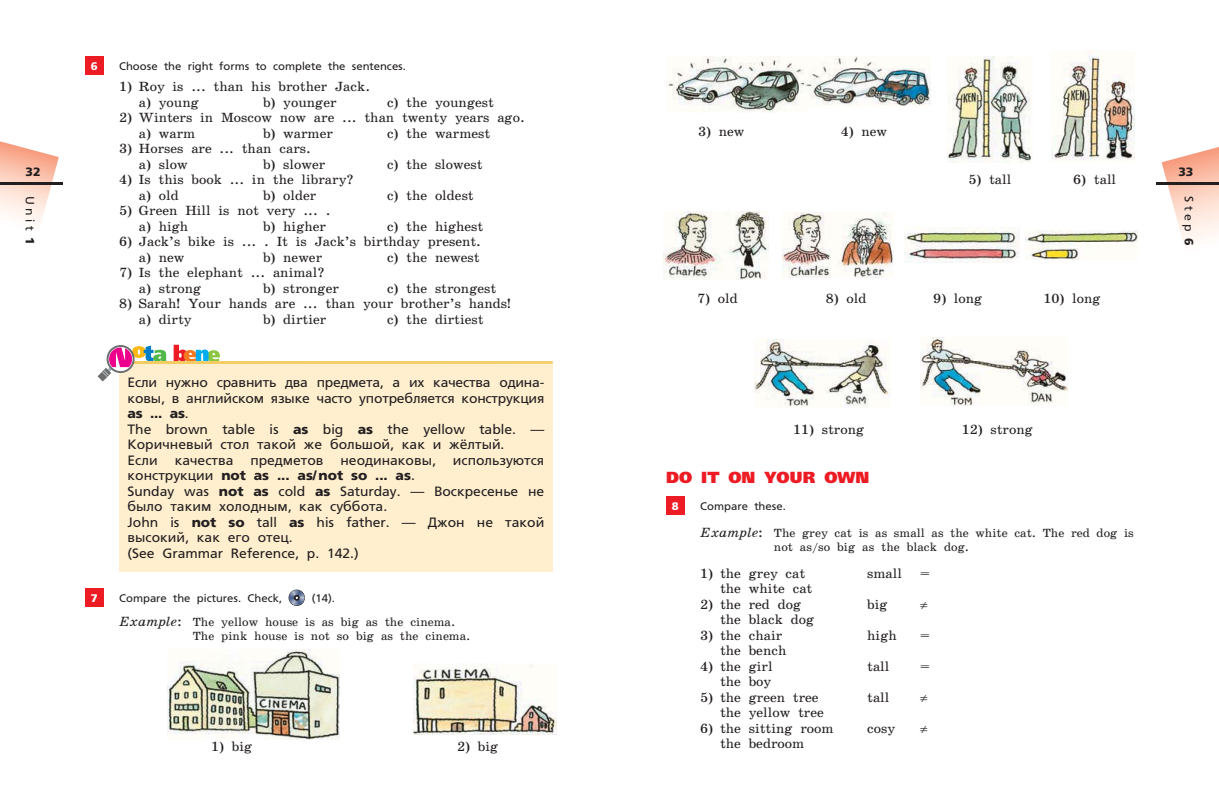
<style>
.page{position:relative;width:1219px;height:808px;background:#fff}
.page>*{position:absolute;margin:0;border:0;box-sizing:border-box;transform-origin:0 0}
.t1{font:800 16px "Free Set";color:#ed1c24}
.t2{font:13.5px/15.5px "School Book San Pin";color:#231f20}
.t3{font:13.5px/15.5px "Free Set San Pin";color:#231f20}
.t4{font:13.5px "Free Set Bold San Pin";color:#231f20}
.t5{font:12px/14px "School Book San Pin";color:#231f20}
.t6{font:12px "Free Set San Pin";letter-spacing:.3em;color:#231f20}
.t7{font:12px "Free Set Bold San Pin";color:#231f20}
.t8{font:11px "Free Set San Pin";color:#231f20}
.t9{font:11px "Free Set Bold San Pin";color:#fff}
.s1{font-family:"Free Set Bold San Pin"}
.s2{font-family:"Free Set San Pin"}
.s3{font-style:italic;font-size:13.5px}
.s4{font-size:13.5px}
</style>
<div class="page">
<svg style="left:0;top:141px;width:59px;height:82px"></svg>
<hr style="left:0;top:182px;width:62px;height:2px;background:#231f20">
<div style="left:85px;top:57px;width:18px;height:18px;background:#ed1c24"></div>
<div style="left:119px;top:364px;width:434px;height:208px;background:#ffefcf"></div>
<div style="left:85px;top:588px;width:18px;height:19px;background:#ed1c24"></div>
<svg style="left:289px;top:590px;width:16px;height:16px"></svg>
<svg style="left:174px;top:345px;width:46px;height:16px"></svg>
<hr style="left:119px;top:361px;width:434px;height:3px;background:#f3cc63">
<svg style="left:98px;top:345px;width:68px;height:36px"></svg>
<img style="left:167px;top:650px;width:173px;height:90px">
<img style="left:414px;top:664px;width:142px;height:70px">
<svg style="left:1162px;top:147px;width:57px;height:95px"></svg>
<hr style="left:1157px;top:182px;width:62px;height:2px;background:#231f20">
<img style="left:666px;top:57px;width:139px;height:55px">
<img style="left:805px;top:57px;width:126px;height:50px">
<img style="left:947px;top:57px;width:85px;height:105px">
<img style="left:1052px;top:51px;width:82px;height:109px">
<img style="left:905px;top:228px;width:114px;height:34px">
<img style="left:1025px;top:230px;width:112px;height:30px">
<img style="left:663px;top:211px;width:105px;height:68px">
<img style="left:782px;top:212px;width:111px;height:66px">
<img style="left:755px;top:339px;width:135px;height:67px">
<img style="left:921px;top:337px;width:147px;height:68px">
<div style="left:666px;top:496px;width:19px;height:19px;background:#ed1c24"></div>
<p class="t7" style="left:26px;top:167px;width:17px">32</p>
<p class="t6" style="left:35px;top:196px;width:51px;rotate:90deg">Unit <span class="s1">1</span></p>
<p class="t9" style="left:91px;top:62px;width:8px">6</p>
<p class="t8" style="left:119px;top:62px;width:288px">Choose the right forms to complete the sentences.</p>
<p class="t2" style="left:139px;top:80px;width:233px;text-indent:-20px">1) Roy is ... than his brother Jack. a) young</p>
<p class="t2" style="left:263px;top:96px;width:75px">b) younger</p>
<p class="t2" style="left:387px;top:96px;width:108px">c) the youngest</p>
<p class="t2" style="left:139px;top:111px;width:387px;text-indent:-20px">2) Winters in Moscow now are ... than twenty years ago. a) warm</p>
<p class="t2" style="left:263px;top:127px;width:71px">b) warmer</p>
<p class="t2" style="left:387px;top:127px;width:105px">c) the warmest</p>
<p class="t2" style="left:139px;top:142px;width:174px;text-indent:-20px">3) Horses are ... than cars. a) slow</p>
<p class="t2" style="left:263px;top:158px;width:64px">b) slower</p>
<p class="t2" style="left:387px;top:158px;width:97px">c) the slowest</p>
<p class="t2" style="left:139px;top:173px;width:216px;text-indent:-20px">4) Is this book ... in the library? a) old</p>
<p class="t2" style="left:263px;top:189px;width:55px">b) older</p>
<p class="t2" style="left:387px;top:189px;width:88px">c) the oldest</p>
<p class="t2" style="left:139px;top:204px;width:193px;text-indent:-20px">5) Green Hill is not very ... . a) high</p>
<p class="t2" style="left:263px;top:220px;width:65px">b) higher</p>
<p class="t2" style="left:387px;top:220px;width:98px">c) the highest</p>
<p class="t2" style="left:139px;top:235px;width:344px;text-indent:-20px">6) Jack’s bike is ... . It is Jack’s birthday present. a) new</p>
<p class="t2" style="left:263px;top:251px;width:61px">b) newer</p>
<p class="t2" style="left:387px;top:251px;width:94px">c) the newest</p>
<p class="t2" style="left:139px;top:266px;width:187px;text-indent:-20px">7) Is the elephant ... animal? a) strong</p>
<p class="t2" style="left:263px;top:282px;width:77px">b) stronger</p>
<p class="t2" style="left:387px;top:282px;width:111px">c) the strongest</p>
<p class="t2" style="left:139px;top:297px;width:373px;text-indent:-20px">8) Sarah! Your hands are ... than your brother’s hands! a) dirty</p>
<p class="t2" style="left:263px;top:313px;width:65px">b) dirtier</p>
<p class="t2" style="left:387px;top:313px;width:98px">c) the dirtiest</p>
<p class="t3" style="left:128px;top:376px;width:418px">Если нужно сравнить два предмета, а их качества оди на&shy;ковы, в английском языке часто употребляется конструкция</p>
<p class="t4" style="left:128px;top:408px;width:63px">as ... as<span class="s2">.</span></p>
<p class="t3" style="left:128px;top:422px;width:418px">The brown table is <span class="s1">as</span> big <span class="s1">as</span> the yellow table. —<br>Коричневый стол такой же большой, как и жёлтый.<br>Если</p>
<p class="t3" style="left:175px;top:453px;width:60px">качества</p>
<p class="t3" style="left:250px;top:453px;width:75px">предметов</p>
<p class="t3" style="left:340px;top:453px;width:97px">неодинаковы,</p>
<p class="t3" style="left:453px;top:453px;width:93px">используются</p>
<p class="t4" style="left:128px;top:470px;width:289px"><span class="s2">конструкции</span> not as ... as/not so ... as<span class="s2">.</span></p>
<p class="t3" style="left:128px;top:484px;width:418px">Sunday was <span class="s1">not as</span> cold <span class="s1">as</span> Saturday. — Воскресенье не было таким холодным, как суббота.<br>John is <span class="s1">not so</span> tall <span class="s1">as</span> his father. — Джон не такой высокий, как его отец.<br>(See Grammar Reference, p. 142.)</p>
<p class="t9" style="left:91px;top:593px;width:8px">7</p>
<p class="t8" style="left:119px;top:594px;width:165px">Compare the pictures. Check,</p>
<p class="t8" style="left:312px;top:594px;width:25px">(14).</p>
<p class="t5" style="left:193px;top:616px;width:279px;text-indent:-74px"><span class="s3">Example</span><span class="s4">:</span> The yellow house is as big as the cinema.<br>The pink house is not so big as the cinema.</p>
<p class="t2" style="left:211px;top:740px;width:43px">1) big</p>
<p class="t2" style="left:457px;top:740px;width:43px">2) big</p>
<p class="t2" style="left:698px;top:125px;width:48px">3) new</p>
<p class="t2" style="left:841px;top:125px;width:48px">4) new</p>
<p class="t2" style="left:968px;top:173px;width:44px">5) tall</p>
<p class="t2" style="left:1073px;top:173px;width:44px">6) tall</p>
<p class="t2" style="left:697px;top:292px;width:42px">7) old</p>
<p class="t2" style="left:826px;top:292px;width:42px">8) old</p>
<p class="t2" style="left:933px;top:292px;width:51px">9) long</p>
<p class="t2" style="left:1043px;top:292px;width:59px">10) long</p>
<p class="t7" style="left:1178px;top:167px;width:17px">33</p>
<p class="t6" style="left:1194px;top:196px;width:52px;rotate:90deg">Step <span class="s1">6</span></p>
<p class="t2" style="left:793px;top:423px;width:73px">11) strong</p>
<p class="t2" style="left:962px;top:423px;width:73px">12) strong</p>
<p class="t1" style="left:666px;top:467px;width:205px">DO IT ON YOUR OWN</p>
<p class="t9" style="left:672px;top:501px;width:8px">8</p>
<p class="t8" style="left:700px;top:502px;width:87px">Compare these.</p>
<p class="t5" style="left:774px;top:527px;width:361px;text-indent:-74px"><span class="s3">Example</span><span class="s4">:</span> The grey cat is as small as the white cat. The red dog is not as/so big as the black dog.</p>
<p class="t2" style="left:700px;top:566px;width:107px">1) the grey cat</p>
<p class="t2" style="left:867px;top:566px;width:36px">small</p>
<p class="t2" style="left:920px;top:566px;width:11px">=</p>
<p class="t2" style="left:720px;top:582px;width:94px">the white cat</p>
<p class="t2" style="left:700px;top:597px;width:103px">2) the red dog</p>
<p class="t2" style="left:867px;top:597px;width:22px">big</p>
<p class="t2" style="left:720px;top:613px;width:96px">the black dog</p>
<p class="t2" style="left:700px;top:628px;width:84px">3) the chair</p>
<p class="t2" style="left:867px;top:628px;width:31px">high</p>
<p class="t2" style="left:920px;top:628px;width:11px">=</p>
<p class="t2" style="left:720px;top:644px;width:68px">the bench</p>
<p class="t2" style="left:700px;top:659px;width:74px">4) the girl</p>
<p class="t2" style="left:867px;top:659px;width:24px">tall</p>
<p class="t2" style="left:920px;top:659px;width:11px">=</p>
<p class="t2" style="left:720px;top:675px;width:53px">the boy</p>
<p class="t2" style="left:700px;top:690px;width:120px">5) the green tree</p>
<p class="t2" style="left:867px;top:690px;width:24px">tall</p>
<p class="t2" style="left:720px;top:706px;width:105px">the yellow tree</p>
<p class="t2" style="left:700px;top:721px;width:135px">6) the sitting room</p>
<p class="t2" style="left:867px;top:721px;width:29px">cosy</p>
<p class="t2" style="left:720px;top:737px;width:86px">the bedroom</p>
</div>
